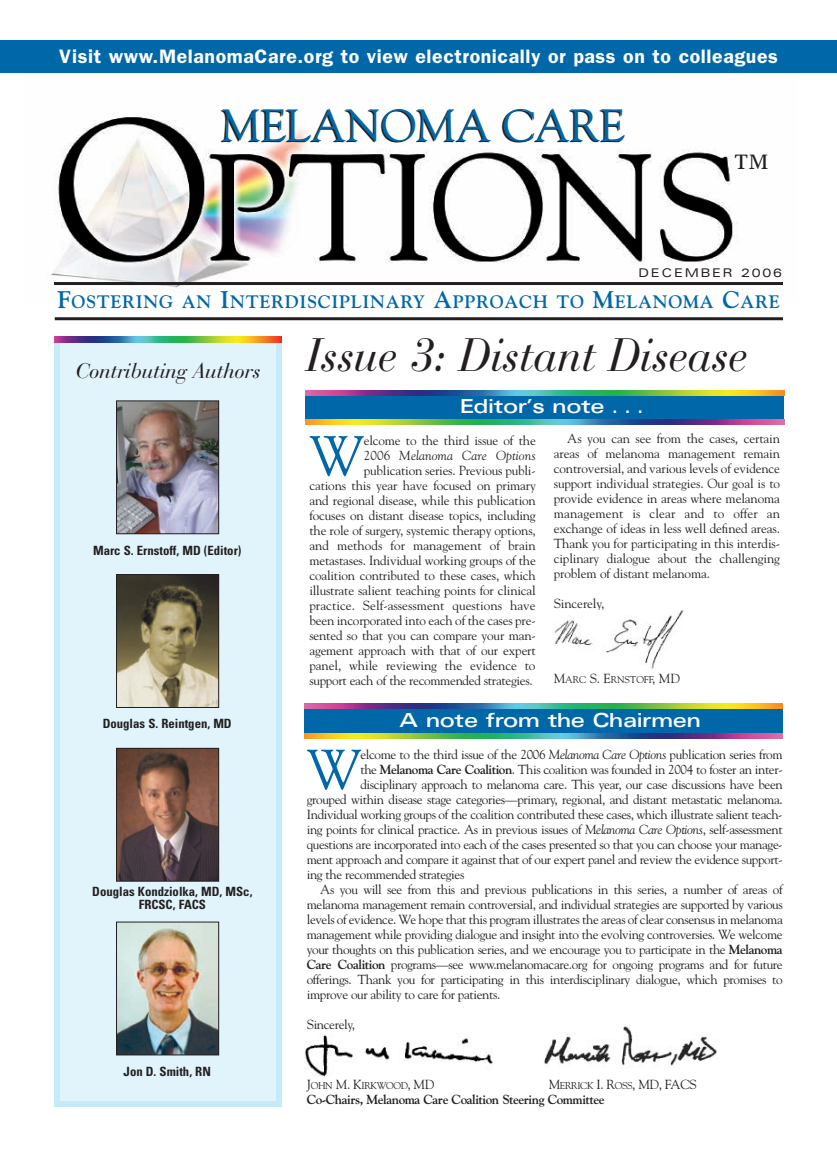
<style>
.page{position:relative;width:837px;height:1161px;background:#fff}
.page>*{position:absolute;margin:0;border:0;box-sizing:border-box;transform-origin:0 0}
.t1{font:55.65px "Goudy";color:#0068a9}
.t2{font:italic 46.5px "Bauer Bodoni";letter-spacing:-.01em;color:#231f20;scale:.95 1}
.t3{font:45px "Goudy";color:#0068a9}
.t4{font:42px "Goudy";color:#231f20}
.t5{font:21px "Univers Bold Ext DTC";letter-spacing:-.025em;color:#fff}
.t6{font:italic 21px "Bauer Bodoni";letter-spacing:-.015em;color:#231f20}
.t7{font:600 19.5px "Franklin Gothic";letter-spacing:.03em;color:#fff}
.t8{font:700 18px "Goudy";letter-spacing:.035em;color:#0068a9}
.t9{font:13.2px/15px "Goudy";letter-spacing:-.03em;color:#231f20;text-align:right}
.t10{font:700 13.2px/15px "Goudy";letter-spacing:-.035em;color:#231f20}
.t11{font:13.2px "Goudy";letter-spacing:-.01em;color:#231f20}
.t12{font:700 condensed 12.75px/13.5px "Univers";color:#231f20;text-align:center}
.t13{font:expanded 12px "Univers";letter-spacing:.15em;color:#231f20}
.t14{font:9.9px "Goudy";letter-spacing:-.025em;color:#231f20}
.s1{font-size:24px}
.s2{font-style:italic}
.s3{font-size:13.2px}
.s4{font-weight:700}
.s5{font-weight:400}
.s6{font-weight:400;font-size:9.9px}
</style>
<div class="page">
<img style="left:305px;top:1035px;width:188px;height:41px">
<img style="left:544px;top:1025px;width:173px;height:43px">
<img style="left:47px;top:116px;width:690px;height:172px">
<div style="left:0;top:41px;width:837px;height:32px;background:#0068a9"></div>
<div style="left:57px;top:339px;width:222px;height:765px;background:#e1f4fc"></div>
<div style="left:54px;top:336px;width:228px;height:771px;border:6px solid #c6eafa"></div>
<div style="left:306px;top:395px;width:478px;height:29px;background:#0068a9"></div>
<img style="left:306px;top:420px;width:478px;height:5px">
<img style="left:118px;top:402px;width:99px;height:130px">
<div style="left:116px;top:400px;width:103px;height:134px;border:1px solid #231f20"></div>
<img style="left:54px;top:336px;width:228px;height:7px">
<img style="left:306px;top:390px;width:478px;height:6px">
<hr style="left:55px;top:317px;width:728px;height:3px;background:#231f20">
<hr style="left:54px;top:282px;width:729px;height:3px;background:#231f20">
<div style="left:304px;top:708px;width:479px;height:30px;background:#0068a9"></div>
<img style="left:304px;top:733px;width:479px;height:6px">
<img style="left:304px;top:704px;width:479px;height:5px">
<img style="left:118px;top:576px;width:99px;height:130px">
<div style="left:116px;top:574px;width:103px;height:134px;border:1px solid #231f20"></div>
<img style="left:118px;top:750px;width:99px;height:130px">
<div style="left:116px;top:748px;width:103px;height:134px;border:1px solid #231f20"></div>
<img style="left:118px;top:924px;width:99px;height:129px">
<div style="left:116px;top:922px;width:103px;height:133px;border:1px solid #231f20"></div>
<img style="left:553px;top:611px;width:131px;height:58px">
<h3 class="t7" style="left:59px;top:50px;width:720px">Visit www.MelanomaCare.org to view electronically or pass on to colleagues</h3>
<h3 class="t3" style="left:221px;top:99px;width:405px">MELANOMA CARE</h3>
<h3 class="t4" style="left:731px;top:145px;width:43px">™</h3>
<p class="t13" style="left:639px;top:268px;width:145px">DECEMBER 2006</p>
<h3 class="t8" style="left:57px;top:291px;width:724px"><span class="s1">F</span>OSTERING AN <span class="s1">I</span>NTERDISCIPLINARY <span class="s1">A</span>PPROACH TO <span class="s1">M</span>ELANOMA <span class="s1">C</span>ARE</h3>
<h3 class="t6" style="left:75px;top:363px;width:187px">Contributing Authors</h3>
<p class="t12" style="left:93px;top:544px;width:150px">Marc S. Ernstoff, MD (Editor)</p>
<p class="t12" style="left:103px;top:718px;width:131px">Douglas S. Reintgen, MD</p>
<p class="t12" style="left:92px;top:885px;width:162px">Douglas Kondziolka, MD, MSc,<br>FRCSC, FACS</p>
<p class="t12" style="left:124px;top:1066px;width:89px">Jon D. Smith, RN</p>
<h2 class="t2" style="left:306px;top:338px;width:466px">Issue 3: Distant Disease</h2>
<h3 class="t5" style="left:460px;top:399px;width:184px">Editor’s note . . .</h3>
<p class="t9" style="left:309px;top:433px;width:228px">elcome to the third issue of the<br>2006 <span class="s2">Melanoma Care Options </span>publication series. Previous publi-<br>cations this year have focused on primary and regional disease, while this publication focuses on distant disease topics, including the role of surgery, systemic therapy options, and methods for management of brain metastases. Individual working groups of the coalition contributed to these cases, which illustrate salient teaching points for clinical practice. Self-assessment questions have been incorporated into each of the cases pre&shy;sented so that you can compare your man&shy;agement approach with that of our expert panel, while reviewing the evidence to support each of the recommended strategies.</p>
<p class="t9" style="left:554px;top:431px;width:228px;text-align:justify;text-indent:13px">As you can see from the cases, certain areas of melanoma management remain controversial, and various levels of evidence support individual strategies. Our goal is to provide evidence in areas where melanoma management is clear and to offer an exchange of ideas in less well defined areas.<br>Thank you for participating in this interdis&shy;ciplinary dialogue about the challenging problem of distant melanoma.</p>
<h1 class="t1" style="left:309px;top:423px;width:57px">W</h1>
<p class="t11" style="left:554px;top:596px;width:52px">Sincerely,</p>
<p class="t14" style="left:554px;top:674px;width:128px"><span class="s3">M</span>ARC <span class="s3">S. E</span>RNSTOFF<span class="s3">, MD</span></p>
<h3 class="t5" style="left:400px;top:713px;width:303px">A note from the Chairmen</h3>
<h1 class="t1" style="left:306px;top:737px;width:57px">W</h1>
<p class="t9" style="left:360px;top:747px;width:424px">elcome to the third issue of the 2006 <span class="s2">Melanoma Care Options</span> publication series from</p>
<p class="t9" style="left:360px;top:762px;width:424px">the <span class="s4">Melanoma Care Coalition</span>. This coalition was founded in 2004 to foster an inter-</p>
<p class="t9" style="left:360px;top:777px;width:424px">disciplinary approach to melanoma care. This year, our case discussions have been</p>
<p class="t9" style="left:307px;top:792px;width:477px">grouped within disease stage categories—primary, regional, and distant metastatic melanoma.</p>
<p class="t9" style="left:307px;top:807px;width:477px">Individual working groups of the coalition contributed these cases, which illustrate salient teach-</p>
<p class="t9" style="left:307px;top:822px;width:477px">ing points for clinical practice. As in previous issues of <span class="s2">Melanoma Care Options</span>, self-assessment</p>
<p class="t9" style="left:307px;top:837px;width:477px">questions are incorporated into each of the cases presented so that you can choose your manage-</p>
<p class="t9" style="left:307px;top:852px;width:477px">ment approach and compare it against that of our expert panel and review the evidence support-</p>
<p class="t9" style="left:307px;top:867px;width:159px">ing the recommended strategies</p>
<p class="t9" style="left:320px;top:882px;width:464px">As you will see from this and previous publications in this series, a number of areas of</p>
<p class="t9" style="left:307px;top:897px;width:478px">melanoma management remain controversial, and individual strategies are supported by various</p>
<p class="t9" style="left:307px;top:912px;width:478px">levels of evidence. We hope that this program illustrates the areas of clear consensus in melanoma</p>
<p class="t9" style="left:307px;top:927px;width:477px">management while providing dialogue and insight into the evolving controversies. We welcome</p>
<p class="t9" style="left:307px;top:942px;width:477px">your thoughts on this publication series, and we encourage you to participate in the <span class="s4">Melanoma</span></p>
<p class="t9" style="left:307px;top:957px;width:477px"><span class="s4">Care Coalition</span> programs—see www.melanomacare.org for ongoing programs and for future</p>
<p class="t9" style="left:307px;top:972px;width:478px">offerings. Thank you for participating in this interdisciplinary dialogue, which promises to</p>
<p class="t9" style="left:307px;top:987px;width:195px">improve our ability to care for patients.</p>
<p class="t9" style="left:307px;top:1017px;width:50px">Sincerely,</p>
<p class="t10" style="left:307px;top:1077px;width:392px;text-indent:242px"><span class="s5">M</span><span class="s6">ERRICK</span> <span class="s5">I. R</span><span class="s6">OSS</span><span class="s5">, MD, FACS<br></span>Co-Chairs, Melanoma Care Coalition Steering Committee</p>
<p class="t14" style="left:307px;top:1080px;width:129px"><span class="s3">J</span>OHN <span class="s3">M. K</span>IRKWOOD<span class="s3">, MD</span></p>
</div>
